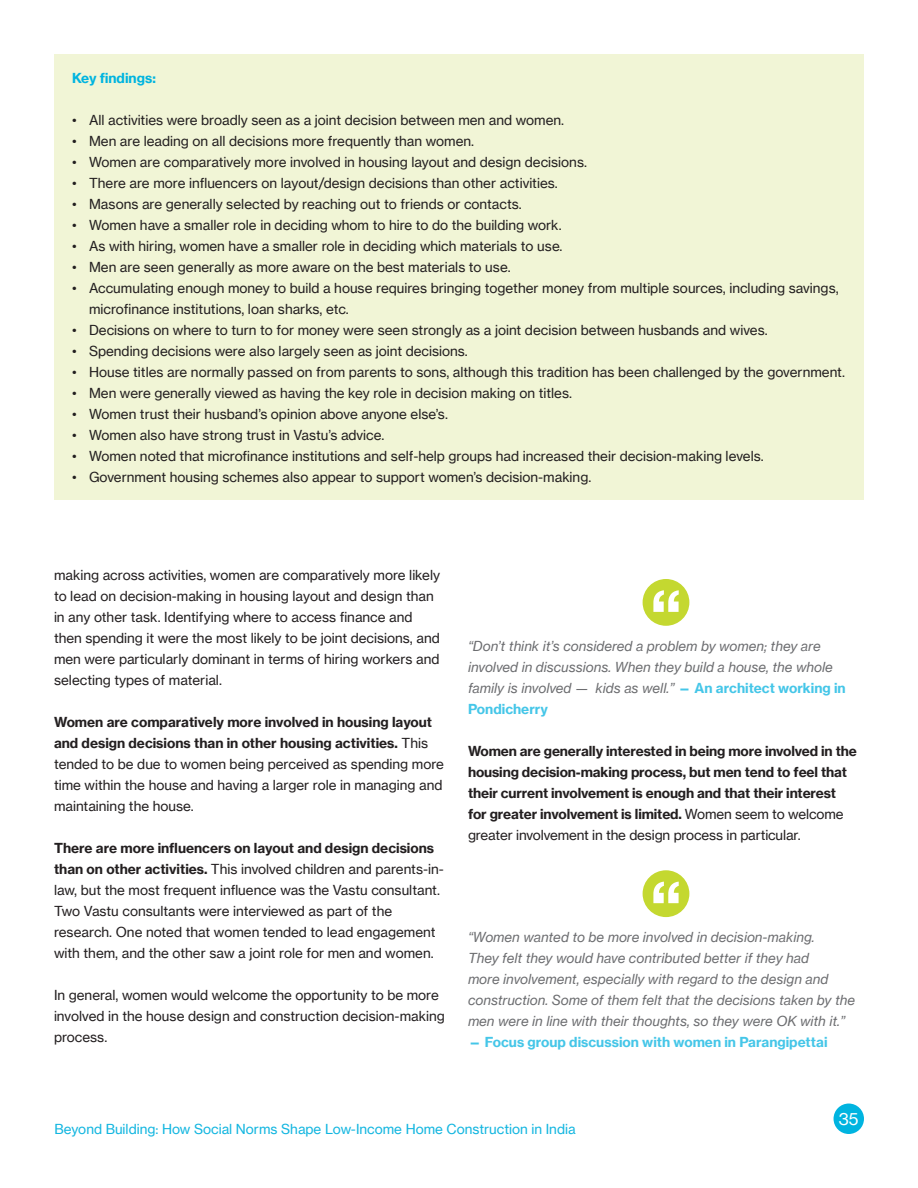
<style>
.page{position:relative;width:918px;height:1188px;background:#fff}
.page>*{position:absolute;margin:0;border:0;box-sizing:border-box;transform-origin:0 0}
.t1{font:16.5px "Neue Haas Grotesk Text";color:#fff}
.t2{font:13.5px/21px "Neue Haas Grotesk Text";color:#231f20}
.t3{font:italic 13.5px/21px "Neue Haas Grotesk Text";color:#6c6d70}
.t4{font:700 13.5px/21px "Neue Haas Grotesk Text";letter-spacing:-.01em;color:#231f20}
.t5{font:13.5px "Neue Haas Grotesk Text";color:#13b6e0}
.t6{font:700 13.5px "Neue Haas Grotesk Text";color:#45c6e8}
.t7{font:700 13.5px "Neue Haas Grotesk Text";color:#00b4e0}
.s1{font-weight:700}
.s2{font-weight:700;font-style:normal;color:#45c6e8}
.s3{font-weight:400}
</style>
<div class="page">
<div style="left:643px;top:579px;width:46px;height:47px;background:#c4d830;border-radius:50%"></div>
<svg style="left:653px;top:590px;width:26px;height:22px"></svg>
<div style="left:643px;top:870px;width:46px;height:47px;background:#c4d830;border-radius:50%"></div>
<svg style="left:653px;top:882px;width:26px;height:21px"></svg>
<div style="left:54px;top:54px;width:810px;height:446px;background:#f1f5d6"></div>
<div style="left:834px;top:1104px;width:30px;height:30px;background:#00b4e0;border-radius:50%"></div>
<p class="t7" style="left:72px;top:69px;width:85px">Key findings:</p>
<p class="t2" style="left:72px;top:109px;width:494px">• All activities were broadly seen as a joint decision between men and women.</p>
<p class="t2" style="left:72px;top:130px;width:404px">• Men are leading on all decisions more frequently than women.</p>
<p class="t2" style="left:72px;top:151px;width:516px">• Women are comparatively more involved in housing layout and design decisions.</p>
<p class="t2" style="left:72px;top:172px;width:487px">• There are more influencers on layout/design decisions than other activities.</p>
<p class="t2" style="left:72px;top:193px;width:451px">• Masons are generally selected by reaching out to friends or contacts.</p>
<p class="t2" style="left:72px;top:214px;width:491px">• Women have a smaller role in deciding whom to hire to do the building work.</p>
<p class="t2" style="left:72px;top:235px;width:492px">• As with hiring, women have a smaller role in deciding which materials to use.</p>
<p class="t2" style="left:72px;top:256px;width:440px">• Men are seen generally as more aware on the best materials to use.</p>
<p class="t2" style="left:89px;top:277px;width:751px;text-indent:-17px">• Accumulating enough money to build a house requires bringing together money from multiple sources, including savings, microfinance institutions, loan sharks, etc.</p>
<p class="t2" style="left:72px;top:319px;width:697px">• Decisions on where to turn to for money were seen strongly as a joint decision between husbands and wives.</p>
<p class="t2" style="left:72px;top:340px;width:397px">• Spending decisions were also largely seen as joint decisions.</p>
<p class="t2" style="left:72px;top:361px;width:775px">• House titles are normally passed on from parents to sons, although this tradition has been challenged by the government.</p>
<p class="t2" style="left:72px;top:382px;width:502px">• Men were generally viewed as having the key role in decision making on titles.</p>
<p class="t2" style="left:72px;top:403px;width:377px">• Women trust their husband’s opinion above anyone else’s.</p>
<p class="t2" style="left:72px;top:424px;width:314px">• Women also have strong trust in Vastu’s advice.</p>
<p class="t2" style="left:72px;top:445px;width:693px">• Women noted that microfinance institutions and self-help groups had increased their decision-making levels.</p>
<p class="t2" style="left:72px;top:466px;width:521px">• Government housing schemes also appear to support women’s decision-making.</p>
<p class="t2" style="left:54px;top:565px;width:388px">making across activities, women are comparatively more likely to lead on decision-making in housing layout and design than in any other task. Identifying where to access finance and then spending it were the most likely to be joint decisions, and men were particularly dominant in terms of hiring workers and selecting types of material.</p>
<p class="t2" style="left:54px;top:712px;width:392px"><span class="s1">Women are comparatively more involved in housing layout and design decisions than in other housing activities.</span> This tended to be due to women being perceived as spending more time within the house and having a larger role in managing and maintaining the house.</p>
<p class="t2" style="left:54px;top:838px;width:392px"><span class="s1">There are more influencers on layout and design decisions than on other activities.</span> This involved children and parents-in&shy;law, but the most frequent influence was the Vastu consultant.<br>Two Vastu consultants were interviewed as part of the research. One noted that women tended to lead engagement with them, and the other saw a joint role for men and women.</p>
<p class="t2" style="left:54px;top:985px;width:392px">In general, women would welcome the opportunity to be more involved in the house design and construction decision-making process.</p>
<p class="t3" style="left:468px;top:636px;width:379px">“Don’t think it’s considered a problem by women; they are involved in discussions. When they build a house, the whole family is involved — kids as well.” <span class="s2">— An architect working in Pondicherry</span></p>
<p class="t4" style="left:468px;top:741px;width:390px">Women are generally interested in being more involved in the housing decision-making process, but men tend to feel that their current involvement is enough and that their interest for greater involvement is limited. <span class="s3">Women seem to welcome greater involvement in the design process in particular.</span></p>
<p class="t3" style="left:468px;top:927px;width:389px">“Women wanted to be more involved in decision-making.<br>They felt they would have contributed better if they had<br>more involvement, especially with regard to the design and construction. Some of them felt that the decisions taken by the men were in line with their thoughts, so they were OK with it.”</p>
<p class="t6" style="left:468px;top:1034px;width:361px">— Focus group discussion with women in Parangipettai</p>
<p class="t5" style="left:54px;top:1121px;width:523px">Beyond Building: How Social Norms Shape Low-Income Home Construction in India</p>
<p class="t1" style="left:839px;top:1109px;width:21px">35</p>
</div>
